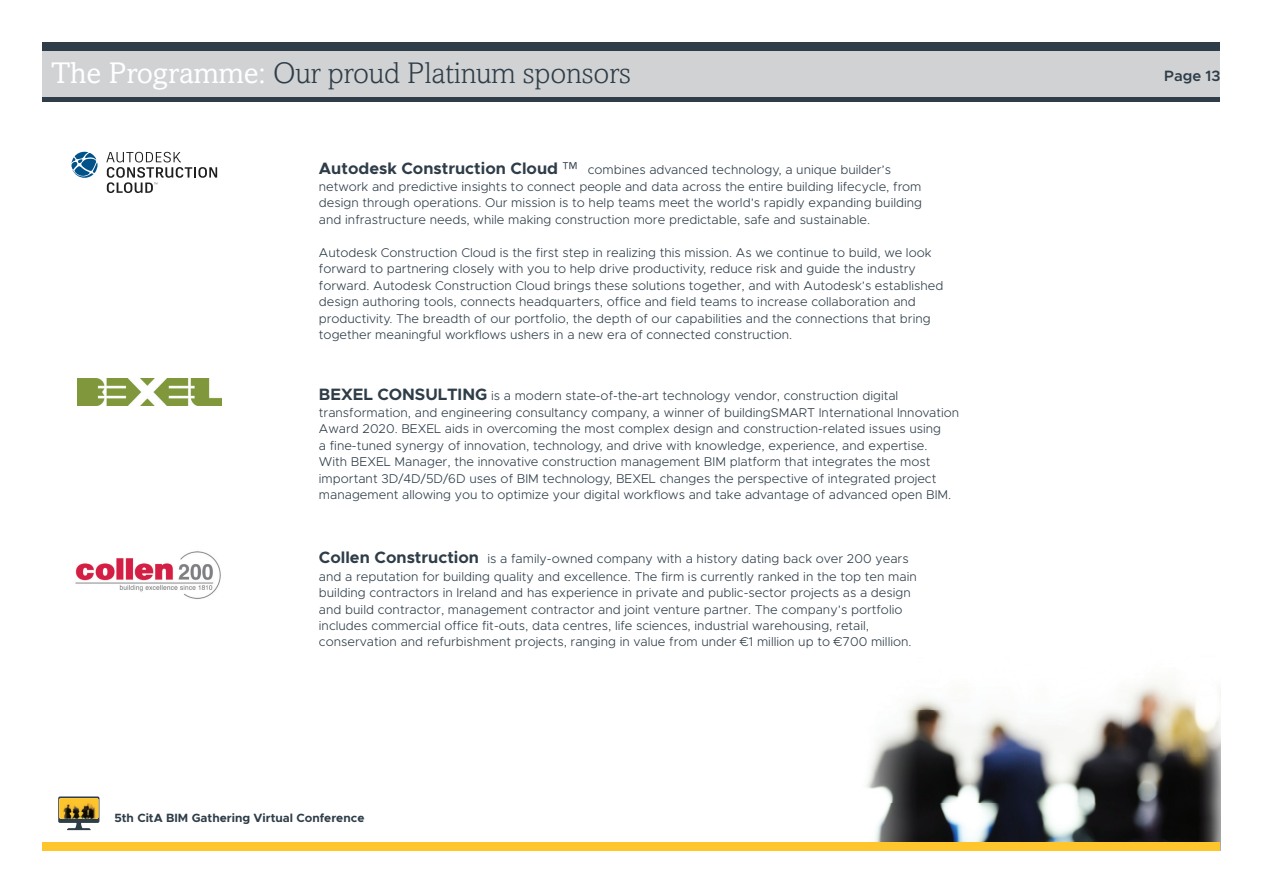
<style>
.page{position:relative;width:1263px;height:893px;background:#fff}
.page>*{position:absolute;margin:0;border:0;box-sizing:border-box;transform-origin:0 0}
.t1{font:300 30px "Amasis";color:#2e3d48}
.t2{font:600 15px "Metropolis";color:#2e3d48}
.t3{font:300 12.75px/16.5px "Metropolis";color:#2e3d48}
.t4{font:700 12px "Metropolis";color:#2e3d48}
.s1{font-weight:400;color:#fff}
.s2{font-weight:700;font-size:16.5px}
.s3{font-family:"Helvetica";font-size:16.5px}
</style>
<div class="page">
<img style="left:866px;top:683px;width:354px;height:159px">
<div style="left:43px;top:43px;width:1177px;height:59px;background:#d1d2d4"></div>
<div style="left:43px;top:43px;width:1177px;height:8px;background:#2e3d48"></div>
<hr style="left:43px;top:98px;width:1177px;height:4px;background:#2e3d48">
<div style="left:43px;top:842px;width:1177px;height:8px;background:#fec52c"></div>
<svg style="left:58px;top:796px;width:41px;height:34px"></svg>
<img style="left:59px;top:798px;width:40px;height:21px">
<svg style="left:71px;top:152px;width:27px;height:26px"></svg>
<svg style="left:106px;top:152px;width:111px;height:41px"></svg>
<img style="left:75px;top:551px;width:146px;height:48px">
<img style="left:77px;top:378px;width:144px;height:27px">
<h1 class="t1" style="left:51px;top:56px;width:581px"><span class="s1">The Programme:</span> Our proud Platinum sponsors</h1>
<p class="t2" style="left:1164px;top:66px;width:58px">Page 13</p>
<p class="t3" style="left:319px;top:162px;width:605px"><span class="s2">Autodesk Construction Cloud</span> <span class="s3">™</span> combines advanced technology, a unique builder’s network and predictive insights to connect people and data across the entire building lifecycle, from design through operations. Our mission is to help teams meet the world’s rapidly expanding building and infrastructure needs, while making construction more predictable, safe and sustainable.</p>
<p class="t3" style="left:319px;top:244px;width:626px">Autodesk Construction Cloud is the first step in realizing this mission. As we continue to build, we look forward to partnering closely with you to help drive productivity, reduce risk and guide the industry forward. Autodesk Construction Cloud brings these solutions together, and with Autodesk’s established design authoring tools, connects headquarters, office and field teams to increase collaboration and productivity. The breadth of our portfolio, the depth of our capabilities and the connections that bring together meaningful workflows ushers in a new era of connected construction.</p>
<p class="t3" style="left:319px;top:388px;width:642px"><span class="s2">BEXEL CONSULTING</span> is a modern state-of-the-art technology vendor, construction digital transformation, and engineering consultancy company, a winner of buildingSMART International Innovation Award 2020. BEXEL aids in overcoming the most complex design and construction-related issues using<br>a fine-tuned synergy of innovation, technology, and drive with knowledge, experience, and expertise.<br>With BEXEL Manager, the innovative construction management BIM platform that integrates the most important 3D/4D/5D/6D uses of BIM technology, BEXEL changes the perspective of integrated project management allowing you to optimize your digital workflows and take advantage of advanced open BIM.</p>
<p class="t3" style="left:319px;top:550px;width:599px;line-height:17.9px"><span class="s2">Collen Construction</span> is a family-owned company with a history dating back over 200 years and a reputation for building quality and excellence. The firm is currently ranked in the top ten main</p>
<p class="t3" style="left:319px;top:585px;width:594px">building contractors in Ireland and has experience in private and public-sector projects as a design and build contractor, management contractor and joint venture partner. The company’s portfolio includes commercial office fit-outs, data centres, life sciences, industrial warehousing, retail, conservation and refurbishment projects, ranging in value from under €1 million up to €700 million.</p>
<p class="t4" style="left:114px;top:810px;width:251px">5th CitA BIM Gathering Virtual Conference</p>
</div>
